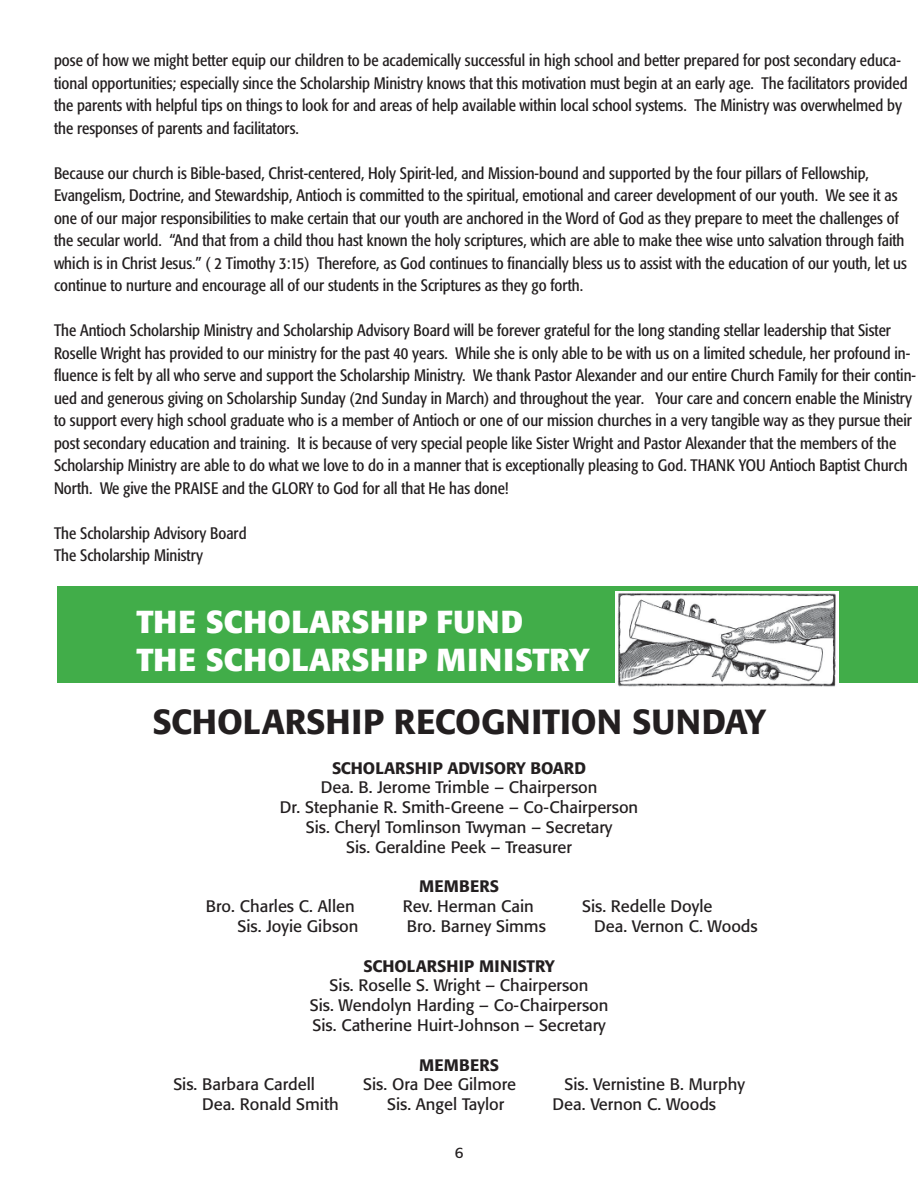
<style>
.page{position:relative;width:918px;height:1188px;background:#fff}
.page>*{position:absolute;margin:0;border:0;box-sizing:border-box;transform-origin:0 0}
.t1{font:500 34.5px "Formata";color:#231f20}
.t2{font:700 31.5px/37.8px "Formata";letter-spacing:.02em;color:#fff}
.t3{font:condensed 16.5px/22.5px "Formata";color:#231f20}
.t4{font:16.5px/19.8px "Formata";color:#231f20;text-align:center}
.t5{font:500 16.5px "Formata";letter-spacing:.01em;color:#231f20}
.t6{font:15px "Formata";color:#231f20}
.s1{font-weight:500}
</style>
<div class="page">
<div style="left:57px;top:586px;width:861px;height:97px;background:#41ad49"></div>
<img style="left:615px;top:591px;width:223px;height:96px">
<p class="t3" style="left:54px;top:51px;width:855px">pose of how we might better equip our children to be academically successful in high school and better prepared for post secondary educa&shy;tional opportunities; especially since the Scholarship Ministry knows that this motivation must begin at an early age. The facilitators provided the parents with helpful tips on things to look for and areas of help available within local school systems. The Ministry was overwhelmed by the responses of parents and facilitators.</p>
<p class="t3" style="left:54px;top:163px;width:854px">Because our church is Bible-based, Christ-centered, Holy Spirit-led, and Mission-bound and supported by the four pillars of Fellowship, Evangelism, Doctrine, and Stewardship, Antioch is committed to the spiritual, emotional and career development of our youth. We see it as one of our major responsibilities to make certain that our youth are anchored in the Word of God as they prepare to meet the challenges of the secular world. “And that from a child thou hast known the holy scriptures, which are able to make thee wise unto salvation through faith which is in Christ Jesus.” ( 2 Timothy 3:15) Therefore, as God continues to financially bless us to assist with the education of our youth, let us continue to nurture and encourage all of our students in the Scriptures as they go forth.</p>
<p class="t3" style="left:54px;top:321px;width:863px">The Antioch Scholarship Ministry and Scholarship Advisory Board will be forever grateful for the long standing stellar leadership that Sister Roselle Wright has provided to our ministry for the past 40 years. While she is only able to be with us on a limited schedule, her profound in&shy;fluence is felt by all who serve and support the Scholarship Ministry. We thank Pastor Alexander and our entire Church Family for their contin&shy;ued and generous giving on Scholarship Sunday (2nd Sunday in March) and throughout the year. Your care and concern enable the Ministry to support every high school graduate who is a member of Antioch or one of our mission churches in a very tangible way as they pursue their post secondary education and training. It is because of very special people like Sister Wright and Pastor Alexander that the members of the Scholarship Ministry are able to do what we love to do in a manner that is exceptionally pleasing to God. THANK YOU Antioch Baptist Church North. We give the PRAISE and the GLORY to God for all that He has done!</p>
<p class="t3" style="left:54px;top:523px;width:194px">The Scholarship Advisory Board<br>The Scholarship Ministry</p>
<p class="t2" style="left:136px;top:606px;width:455px">THE SCHOLARSHIP FUND<br>THE SCHOLARSHIP MINISTRY</p>
<p class="t1" style="left:152px;top:707px;width:615px">SCHOLARSHIP RECOGNITION SUNDAY</p>
<p class="t4" style="left:280px;top:759px;width:360px"><span class="s1">SCHOLARSHIP ADVISORY BOARD<br></span>Dea. B. Jerome Trimble – Chairperson<br>Dr. Stephanie R. Smith-Greene – Co-Chairperson Sis. Cheryl Tomlinson Twyman – Secretary<br>Sis. Geraldine Peek – Treasurer</p>
<p class="t5" style="left:419px;top:879px;width:82px">MEMBERS</p>
<p class="t4" style="left:206px;top:898px;width:150px">Bro. Charles C. Allen</p>
<p class="t4" style="left:403px;top:898px;width:132px">Rev. Herman Cain</p>
<p class="t4" style="left:582px;top:898px;width:132px">Sis. Redelle Doyle</p>
<p class="t4" style="left:237px;top:918px;width:122px">Sis. Joyie Gibson</p>
<p class="t4" style="left:407px;top:918px;width:141px">Bro. Barney Simms</p>
<p class="t4" style="left:594px;top:918px;width:165px">Dea. Vernon C. Woods</p>
<p class="t4" style="left:310px;top:957px;width:300px"><span class="s1">SCHOLARSHIP MINISTRY<br></span>Sis. Roselle S. Wright – Chairperson<br>Sis. Wendolyn Harding – Co-Chairperson Sis. Catherine Huirt-Johnson – Secretary</p>
<p class="t5" style="left:419px;top:1057px;width:82px">MEMBERS</p>
<p class="t4" style="left:173px;top:1076px;width:143px">Sis. Barbara Cardell</p>
<p class="t4" style="left:363px;top:1076px;width:154px">Sis. Ora Dee Gilmore</p>
<p class="t4" style="left:564px;top:1076px;width:182px">Sis. Vernistine B. Murphy</p>
<p class="t4" style="left:202px;top:1096px;width:138px">Dea. Ronald Smith</p>
<p class="t4" style="left:387px;top:1096px;width:119px">Sis. Angel Taylor</p>
<p class="t4" style="left:552px;top:1096px;width:165px">Dea. Vernon C. Woods</p>
<p class="t6" style="left:455px;top:1146px;width:10px">6</p>
</div>
